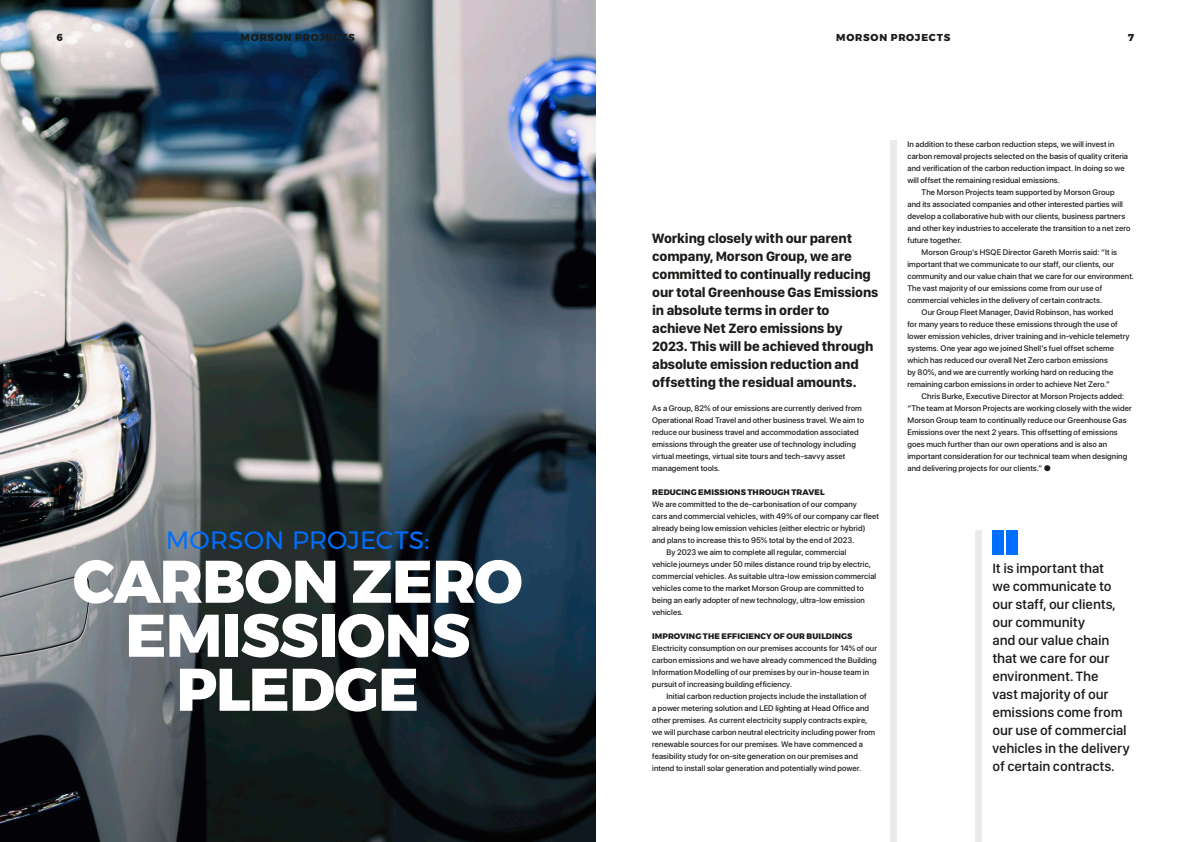
<style>
.page{position:relative;width:1191px;height:842px;background:#fff}
.page>*{position:absolute;margin:0;border:0;box-sizing:border-box;transform-origin:0 0}
.t1{font:800 60px/54px "Montserrat";letter-spacing:-.01em;color:#fff;text-align:center}
.t2{font:25px "Montserrat";letter-spacing:.01em;color:#006efe}
.t3{font:700 14px/18px "SF Compact Display";letter-spacing:-.01em;color:#1c1c1a}
.t4{font:500 14px/18px "SF Compact Display";letter-spacing:-.01em;color:#1c1c1a}
.t5{font:800 10px "Montserrat";letter-spacing:.075em;color:#1c1c1a}
.t6{font:500 8px/12px "SF Pro Display";letter-spacing:.015em;color:#1c1c1a}
.t7{font:800 8px "Montserrat";letter-spacing:.015em;color:#1c1c1a}
</style>
<div class="page">
<img style="left:0;top:0;width:595px;height:842px">
<div style="left:992px;top:531px;width:11px;height:24px;background:#006efe"></div>
<div style="left:1006px;top:531px;width:12px;height:24px;background:#006efe"></div>
<div style="left:890px;top:141px;width:6px;height:701px;background:#e9ebee"></div>
<div style="left:975px;top:531px;width:6px;height:311px;background:#e9ebee"></div>
<p class="t5" style="left:57px;top:30px;width:8px">6</p>
<p class="t5" style="left:241px;top:30px;width:116px">MORSON PROJECTS</p>
<p class="t5" style="left:836px;top:30px;width:116px">MORSON PROJECTS</p>
<p class="t5" style="left:1128px;top:30px;width:7px">7</p>
<p class="t2" style="left:166px;top:521px;width:265px">MORSON PROJECTS:</p>
<p class="t1" style="left:73px;top:555px;width:451px">CARBON ZERO<br>EMISSIONS<br>PLEDGE</p>
<p class="t3" style="left:652px;top:228px;width:228px">Working closely with our parent company, Morson Group, we are committed to continually reducing our total Greenhouse Gas Emissions in absolute terms in order to achieve Net Zero emissions by<br>2023. This will be achieved through absolute emission reduction and offsetting the residual amounts.</p>
<p class="t6" style="left:652px;top:402px;width:213px">As a Group, 82% of our emissions are currently derived from Operational Road Travel and other business travel. We aim to reduce our business travel and accommodation associated emissions through the greater use of technology including</p>
<p class="t6" style="left:652px;top:450px;width:195px">virtual meetings, virtual site tours and tech-savvy asset management tools.</p>
<p class="t7" style="left:652px;top:485px;width:174px">REDUCING EMISSIONS THROUGH TRAVEL</p>
<p class="t6" style="left:652px;top:498px;width:206px">We are committed to the de-carbonisation of our company</p>
<p class="t6" style="left:652px;top:510px;width:228px">cars and commercial vehicles, with 49% of our company car fleet already being low emission vehicles (either electric or hybrid) and plans to increase this to 95% total by the end of 2023.</p>
<p class="t6" style="left:652px;top:546px;width:226px;text-indent:14px">By 2023 we aim to complete all regular, commercial<br>vehicle journeys under 50 miles distance round trip by electric, commercial vehicles. As suitable ultra-low emission commercial vehicles come to the market Morson Group are committed to being an early adopter of new technology, ultra-low emission vehicles.</p>
<p class="t7" style="left:652px;top:629px;width:202px">IMPROVING THE EFFICIENCY OF OUR BUILDINGS</p>
<p class="t6" style="left:652px;top:642px;width:226px">Electricity consumption on our premises accounts for 14% of our carbon emissions and we have already commenced the Building Information Modelling of our premises by our in-house team in pursuit of increasing building efficiency.</p>
<p class="t6" style="left:652px;top:690px;width:224px;text-indent:14px">Initial carbon reduction projects include the installation of<br>a power metering solution and LED lighting at Head Office and other premises. As current electricity supply contracts expire, we will purchase carbon neutral electricity including power from renewable sources for our premises. We have commenced a feasibility study for on-site generation on our premises and intend to install solar generation and potentially wind power.</p>
<p class="t6" style="left:907px;top:138px;width:222px">In addition to these carbon reduction steps, we will invest in carbon removal projects selected on the basis of quality criteria and verification of the carbon reduction impact. In doing so we will offset the remaining residual emissions.</p>
<p class="t6" style="left:907px;top:186px;width:224px;text-indent:14px">The Morson Projects team supported by Morson Group<br>and its associated companies and other interested parties will develop a collaborative hub with our clients, business partners and other key industries to accelerate the transition to a net zero future together.</p>
<p class="t6" style="left:907px;top:246px;width:228px;text-indent:14px">Morson Group’s HSQE Director Gareth Morris said: “It is important that we communicate to our staff, our clients, our community and our value chain that we care for our environment.<br>The vast majority of our emissions come from our use of commercial vehicles in the delivery of certain contracts.</p>
<p class="t6" style="left:907px;top:306px;width:224px;text-indent:14px">Our Group Fleet Manager, David Robinson, has worked<br>for many years to reduce these emissions through the use of lower emission vehicles, driver training and in-vehicle telemetry systems. One year ago we joined Shell’s fuel offset scheme which has reduced our overall Net Zero carbon emissions<br>by 80%, and we are currently working hard on reducing the remaining carbon emissions in order to achieve Net Zero.”</p>
<p class="t6" style="left:907px;top:390px;width:226px;text-indent:14px">Chris Burke, Executive Director at Morson Projects added: “The team at Morson Projects are working closely with the wider Morson Group team to continually reduce our Greenhouse Gas Emissions over the next 2 years. This offsetting of emissions goes much further than our own operations and is also an important consideration for our technical team when designing and delivering projects for our clients.” ●</p>
<p class="t4" style="left:992px;top:558px;width:139px">It is important that<br>we communicate to our staff, our clients, our community<br>and our value chain that we care for our environment. The<br>vast majority of our emissions come from our use of commercial vehicles in the delivery of certain contracts.</p>
</div>
